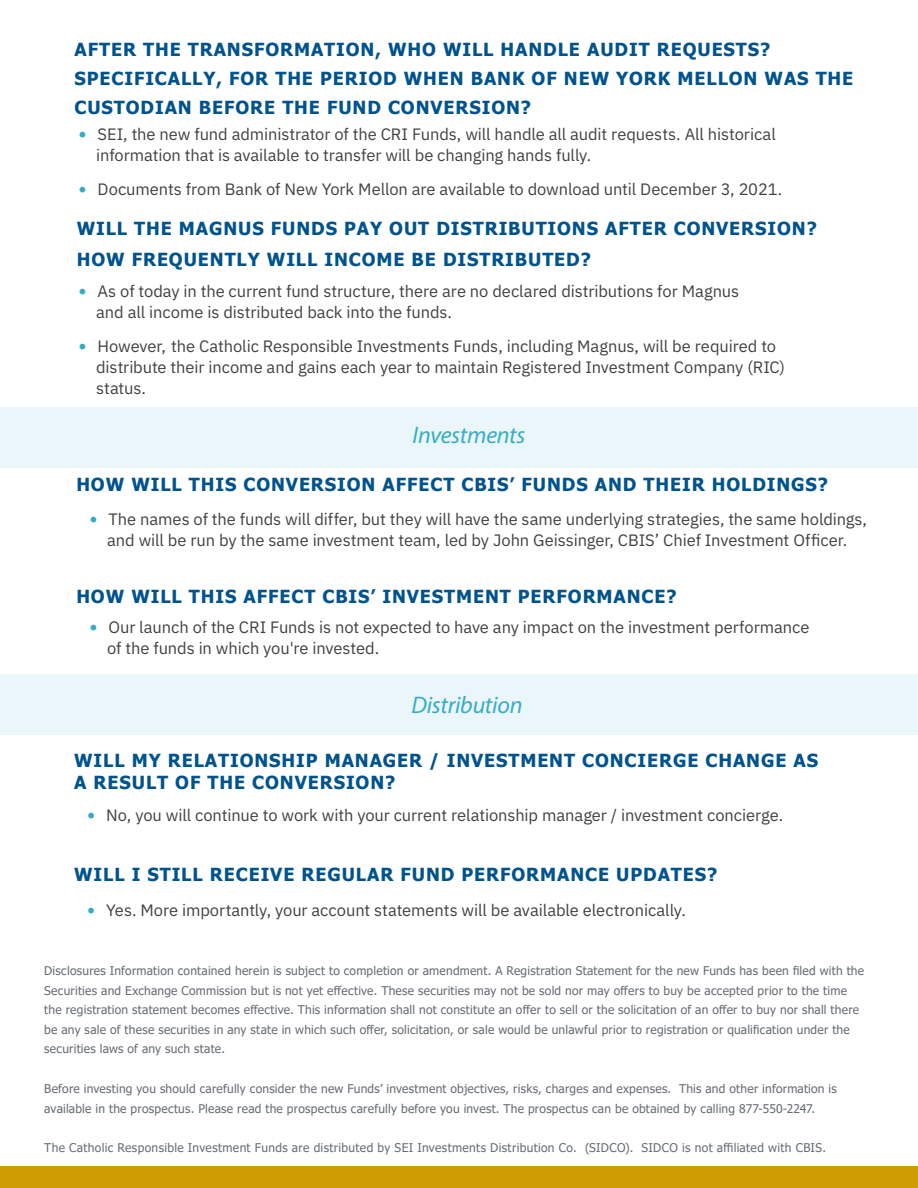
<style>
.page{position:relative;width:918px;height:1188px;background:#fff}
.page>*{position:absolute;margin:0;border:0;box-sizing:border-box;transform-origin:0 0}
.t1{font:italic 24px "Myriad Pro";letter-spacing:-.015em;color:#39adc3}
.t2{font:700 18px/28.8px "Tahoma";letter-spacing:.05em;color:#00538c}
.t3{font:16.5px/21px "IBM Plex Sans";letter-spacing:-.005em;color:#414042}
.t4{font:12px/19.5px "Tahoma";letter-spacing:.02em;color:#676c73}
.s1{font-family:"Tahoma";color:#31adc5}
</style>
<div class="page">
<div style="left:0;top:1167px;width:918px;height:21px;background:#cc9c00"></div>
<div style="left:0;top:407px;width:918px;height:60px;background:#eaf6f9"></div>
<div style="left:0;top:674px;width:918px;height:60px;background:#eaf6f9"></div>
<p class="t2" style="left:75px;top:36px;width:780px">AFTER THE TRANSFORMATION, WHO WILL HANDLE AUDIT REQUESTS?<br>SPECIFICALLY, FOR THE PERIOD WHEN BANK OF NEW YORK MELLON WAS THE<br>CUSTODIAN BEFORE THE FUND CONVERSION?</p>
<p class="t3" style="left:96px;top:122px;width:681px;text-indent:-17px"><span class="s1">•</span> SEI, the new fund administrator of the CRI Funds, will handle all audit requests. All historical information that is available to transfer will be changing hands fully.</p>
<p class="t3" style="left:79px;top:177px;width:705px"><span class="s1">•</span> Documents from Bank of New York Mellon are available to download until December 3, 2021.</p>
<p class="t2" style="left:77px;top:213px;width:742px;line-height:30.9px">WILL THE MAGNUS FUNDS PAY OUT DISTRIBUTIONS AFTER CONVERSION?<br>HOW FREQUENTLY WILL INCOME BE DISTRIBUTED?</p>
<p class="t3" style="left:96px;top:279px;width:645px;text-indent:-17px"><span class="s1">•</span> As of today in the current fund structure, there are no declared distributions for Magnus and all income is distributed back into the funds.</p>
<p class="t3" style="left:96px;top:335px;width:690px;text-indent:-17px"><span class="s1">•</span> However, the Catholic Responsible Investments Funds, including Magnus, will be required to distribute their income and gains each year to maintain Registered Investment Company (RIC) status.</p>
<h1 class="t1" style="left:413px;top:420px;width:114px">Investments</h1>
<p class="t2" style="left:76px;top:471px;width:753px">HOW WILL THIS CONVERSION AFFECT CBIS’ FUNDS AND THEIR HOLDINGS?</p>
<p class="t3" style="left:90px;top:508px;width:779px;text-align:center"><span class="s1">•</span> The names of the funds will differ, but they will have the same underlying strategies, the same holdings, and will be run by the same investment team, led by John Geissinger, CBIS’ Chief Investment Officer.</p>
<p class="t2" style="left:76px;top:582px;width:602px">HOW WILL THIS AFFECT CBIS’ INVESTMENT PERFORMANCE?</p>
<p class="t3" style="left:107px;top:615px;width:704px;text-indent:-17px"><span class="s1">•</span> Our launch of the CRI Funds is not expected to have any impact on the investment performance of the funds in which you're invested.</p>
<h1 class="t1" style="left:411px;top:690px;width:113px">Distribution</h1>
<p class="t2" style="left:74px;top:750px;width:745px;line-height:22.4px">WILL MY RELATIONSHIP MANAGER / INVESTMENT CONCIERGE CHANGE AS<br>A RESULT OF THE CONVERSION?</p>
<p class="t3" style="left:88px;top:804px;width:697px"><span class="s1">•</span> No, you will continue to work with your current relationship manager / investment concierge.</p>
<p class="t2" style="left:74px;top:861px;width:645px">WILL I STILL RECEIVE REGULAR FUND PERFORMANCE UPDATES?</p>
<p class="t3" style="left:88px;top:898px;width:600px"><span class="s1">•</span> Yes. More importantly, your account statements will be available electronically.</p>
<p class="t4" style="left:44px;top:962px;width:821px">Disclosures Information contained herein is subject to completion or amendment. A Registration Statement for the new Funds has been filed with the Securities and Exchange Commission but is not yet effective. These securities may not be sold nor may offers to buy be accepted prior to the time the registration statement becomes effective. This information shall not constitute an offer to sell or the solicitation of an offer to buy nor shall there be any sale of these securities in any state in which such offer, solicitation, or sale would be unlawful prior to registration or qualification under the securities laws of any such state.</p>
<p class="t4" style="left:44px;top:1080px;width:794px">Before investing you should carefully consider the new Funds’ investment objectives, risks, charges and expenses. This and other information is available in the prospectus. Please read the prospectus carefully before you invest. The prospectus can be obtained by calling 877-550-2247.</p>
<p class="t4" style="left:44px;top:1139px;width:783px">The Catholic Responsible Investment Funds are distributed by SEI Investments Distribution Co. (SIDCO). SIDCO is not affiliated with CBIS.</p>
</div>
